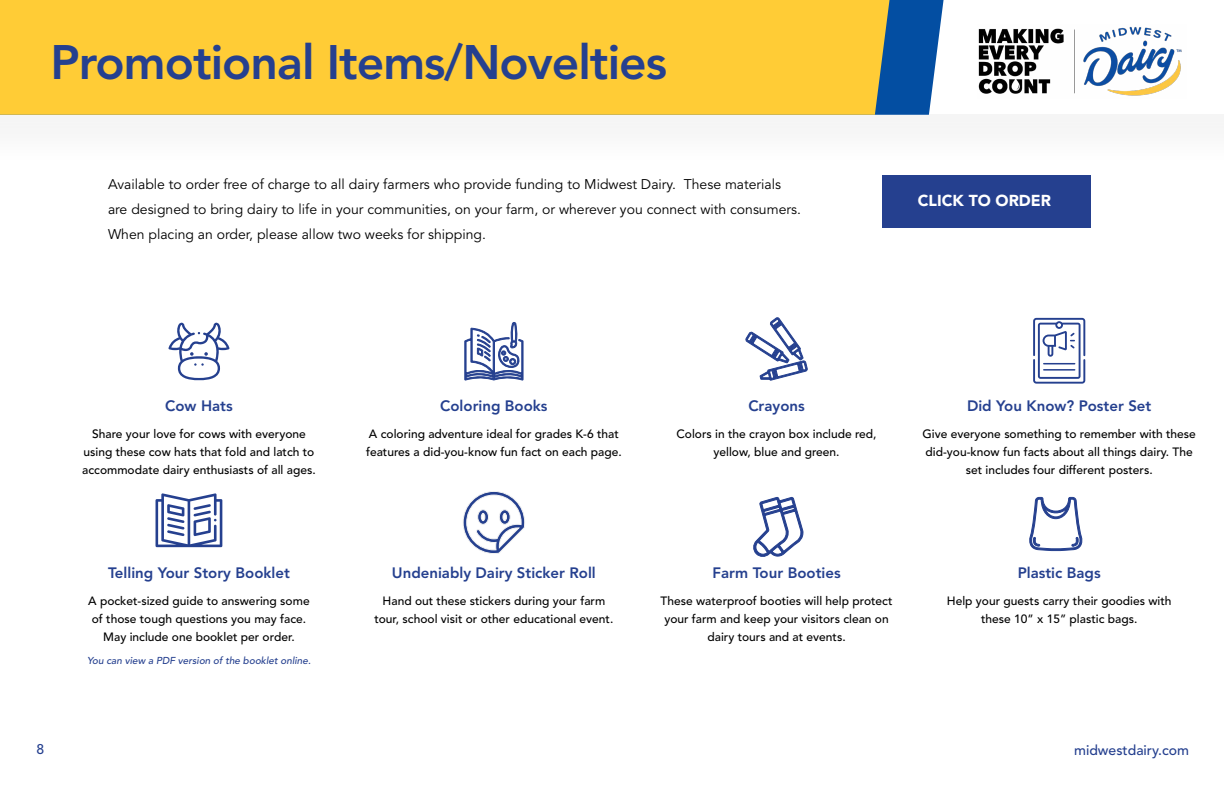
<style>
.page{position:relative;width:1224px;height:792px;background:#fff}
.page>*{position:absolute;margin:0;border:0;box-sizing:border-box;transform-origin:0 0}
.t1{font:800 48px "Avenir";letter-spacing:-.02em;color:#25408f}
.t2{font:900 15.8px "Avenir";color:#fff}
.t3{font:800 15px "Avenir";color:#25408f}
.t4{font:14px/25px "Avenir";color:#000}
.t5{font:500 14px "Avenir";color:#25408f}
.t6{font:500 12px/18px "Avenir";color:#000;text-align:center}
.t7{font:italic 500 10px "Avenir";color:#25408f}
</style>
<div class="page">
<svg style="left:891px;top:0;width:53px;height:115px;background:#2868af"></svg>
<div style="left:0;top:0;width:891px;height:115px;background:#ffcc36"></div>
<img style="left:978px;top:26px;width:204px;height:70px">
<svg style="left:168px;top:322px;width:62px;height:59px"></svg>
<svg style="left:464px;top:322px;width:60px;height:59px"></svg>
<svg style="left:745px;top:317px;width:63px;height:63px"></svg>
<svg style="left:1033px;top:318px;width:52px;height:66px"></svg>
<svg style="left:156px;top:493px;width:66px;height:54px"></svg>
<svg style="left:463px;top:491px;width:62px;height:63px"></svg>
<svg style="left:753px;top:497px;width:50px;height:60px"></svg>
<svg style="left:1029px;top:496px;width:54px;height:55px"></svg>
<div style="left:882px;top:175px;width:209px;height:52px;background:#25408f"></div>
<h1 class="t1" style="left:50px;top:34px;width:618px">Promotional Items/Novelties</h1>
<p class="t4" style="left:108px;top:172px;width:694px">Available to order free of charge to all dairy farmers who provide funding to Midwest Dairy. These materials are designed to bring dairy to life in your communities, on your farm, or wherever you connect with consumers.<br>When placing an order, please allow two weeks for shipping.</p>
<h2 class="t2" style="left:918px;top:191px;width:135px">CLICK TO ORDER</h2>
<p class="t3" style="left:165px;top:397px;width:69px">Cow Hats</p>
<p class="t6" style="left:82px;top:425px;width:235px">Share your love for cows with everyone using these cow hats that fold and latch to accommodate dairy enthusiasts of all ages.</p>
<p class="t3" style="left:108px;top:564px;width:183px">Telling Your Story Booklet</p>
<p class="t6" style="left:88px;top:592px;width:223px">A pocket-sized guide to answering some of those tough questions you may face.<br>May include one booklet per order.</p>
<p class="t7" style="left:87px;top:655px;width:225px">You can view a PDF version of the booklet online.</p>
<p class="t3" style="left:440px;top:397px;width:109px">Coloring Books</p>
<p class="t6" style="left:366px;top:425px;width:257px;text-align:left">A coloring adventure ideal for grades K-6 that features a did-you-know fun fact on each page.</p>
<p class="t3" style="left:392px;top:564px;width:205px">Undeniably Dairy Sticker Roll</p>
<p class="t6" style="left:374px;top:592px;width:241px">Hand out these stickers during your farm tour, school visit or other educational event.</p>
<p class="t3" style="left:748px;top:397px;width:58px">Crayons</p>
<p class="t6" style="left:677px;top:425px;width:202px">Colors in the crayon box include red, yellow, blue and green.</p>
<p class="t3" style="left:967px;top:397px;width:186px">Did You Know? Poster Set</p>
<p class="t6" style="left:923px;top:425px;width:275px">Give everyone something to remember with these did-you-know fun facts about all things dairy. The set includes four different posters.</p>
<p class="t3" style="left:712px;top:564px;width:130px">Farm Tour Booties</p>
<p class="t6" style="left:661px;top:592px;width:233px">These waterproof booties will help protect your farm and keep your visitors clean on dairy tours and at events.</p>
<p class="t3" style="left:1018px;top:564px;width:85px">Plastic Bags</p>
<p class="t6" style="left:947px;top:592px;width:226px">Help your guests carry their goodies with these 10” x 15” plastic bags.</p>
<p class="t5" style="left:36px;top:741px;width:9px">8</p>
<p class="t5" style="left:1074px;top:742px;width:116px">midwestdairy.com</p>
</div>
